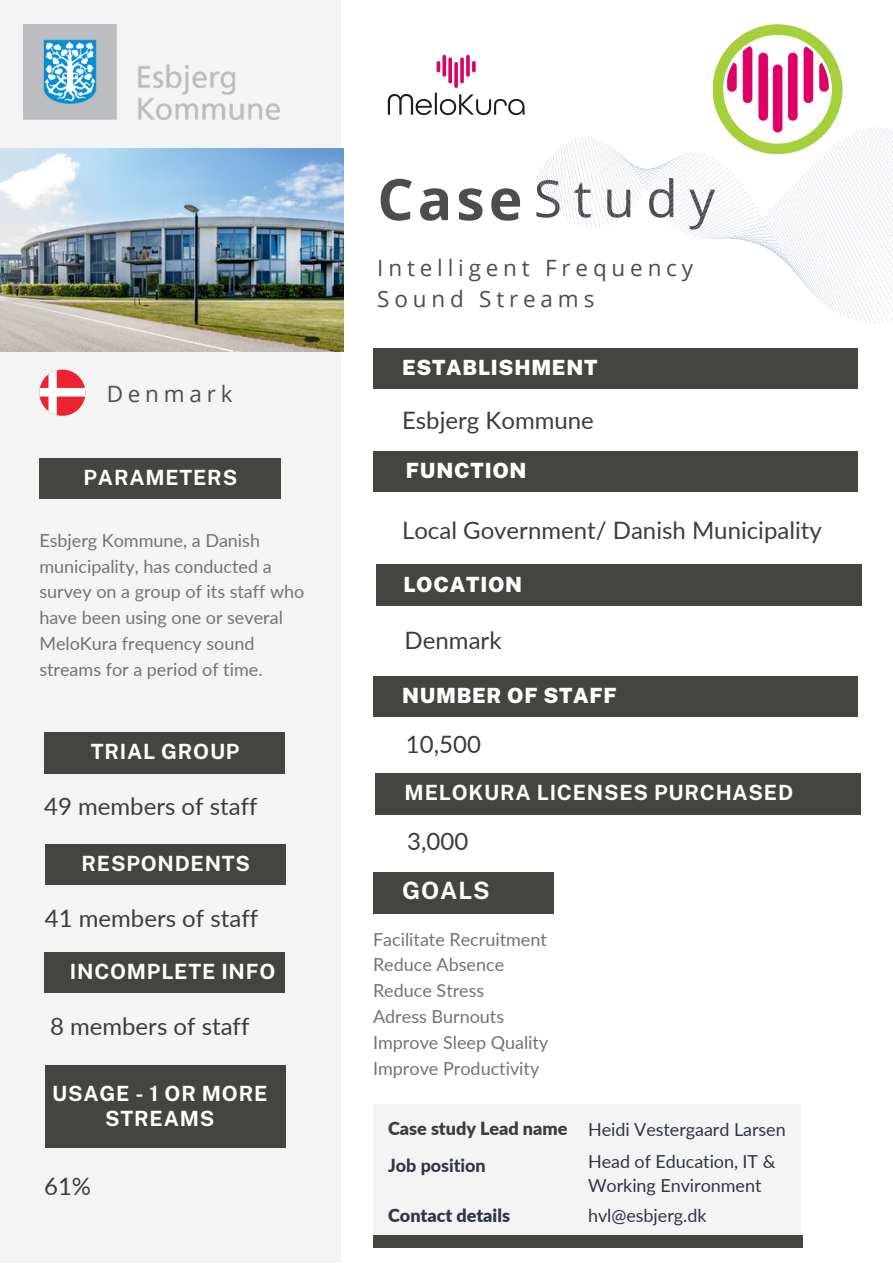
<style>
.page{position:relative;width:893px;height:1264px;background:#fff}
.page>*{position:absolute;margin:0;border:0;box-sizing:border-box;transform-origin:0 0}
.t1{font:51.45px "Open Sans";letter-spacing:.225em;color:#4d4d4f}
.t2{font:24px "Lato";color:#3d3d3d}
.t3{font:700 23.85px "Public Sans";letter-spacing:.035em;color:#fff}
.t4{font:22.5px/30.3px "Open Sans";letter-spacing:.215em;color:#4d4d4f}
.t5{font:700 21px/24.8px "Public Sans";letter-spacing:.035em;color:#fff;text-align:center}
.t6{font:900 21px "Public Sans";letter-spacing:.035em;color:#fff}
.t7{font:18px/25.8px "Lato";color:#737373}
.t8{font:18px/24.8px "Lato";letter-spacing:-.005em;color:#303642}
.t9{font:900 18px "Lato";color:#303642}
.t10{font:800 18px "Lato";letter-spacing:-.005em;color:#303642}
.s1{font-weight:700;font-size:57.15px}
.s2{font-weight:900;color:#3d3d3d}
</style>
<div class="page">
<div style="left:0;top:0;width:341px;height:1262px;background:#f4f4f4"></div>
<svg style="left:713px;top:24px;width:129px;height:81px"></svg>
<div style="left:39px;top:457px;width:241px;height:41px;background:#444440"></div>
<img style="left:24px;top:25px;width:256px;height:94px">
<img style="left:387px;top:54px;width:138px;height:62px">
<div style="left:373px;top:348px;width:484px;height:40px;background:#444440"></div>
<div style="left:373px;top:871px;width:181px;height:42px;background:#444440"></div>
<div style="left:373px;top:451px;width:484px;height:41px;background:#444440"></div>
<div style="left:376px;top:564px;width:485px;height:41px;background:#444440"></div>
<div style="left:373px;top:676px;width:484px;height:41px;background:#444440"></div>
<div style="left:44px;top:732px;width:241px;height:41px;background:#444440"></div>
<div style="left:45px;top:843px;width:240px;height:41px;background:#444440"></div>
<div style="left:44px;top:951px;width:241px;height:41px;background:#444440"></div>
<div style="left:45px;top:1065px;width:240px;height:82px;background:#444440"></div>
<svg style="left:536px;top:105px;width:356px;height:219px"></svg>
<div style="left:375px;top:773px;width:485px;height:41px;background:#444440"></div>
<img style="left:0;top:149px;width:343px;height:202px">
<svg style="left:39px;top:369px;width:46px;height:47px"></svg>
<div style="left:373px;top:1104px;width:427px;height:143px;background:#f4f4f4"></div>
<div style="left:373px;top:1235px;width:429px;height:12px;background:#444440"></div>
<p class="t4" style="left:107px;top:378px;width:127px">Denmark</p>
<p class="t5" style="left:83px;top:465px;width:155px">PARAMETERS</p>
<p class="t7" style="left:39px;top:527px;width:266px">Esbjerg Kommune, a Danish municipality, has conducted a survey on a group of its staff who have been using one or several<br>MeloKura frequency sound streams for a period of time.</p>
<p class="t5" style="left:91px;top:739px;width:150px">TRIAL GROUP</p>
<h2 class="t2" style="left:44px;top:791px;width:215px">49 members of staff</h2>
<p class="t5" style="left:82px;top:851px;width:170px">RESPONDENTS</p>
<h2 class="t2" style="left:45px;top:903px;width:215px">41 members of staff</h2>
<p class="t5" style="left:70px;top:959px;width:207px">INCOMPLETE INFO</p>
<h2 class="t2" style="left:50px;top:1011px;width:201px">8 members of staff</h2>
<p class="t5" style="left:52px;top:1081px;width:217px">USAGE - 1 OR MORE<br>STREAMS</p>
<h2 class="t2" style="left:44px;top:1171px;width:49px">61%</h2>
<h1 class="t1" style="left:377px;top:162px;width:339px"><span class="s1">Case</span>Study</h1>
<p class="t4" style="left:377px;top:252px;width:317px">Intelligent Frequency<br>Sound Streams</p>
<p class="t6" style="left:402px;top:355px;width:197px">ESTABLISHMENT</p>
<h2 class="t2" style="left:402px;top:405px;width:193px">Esbjerg Kommune</h2>
<p class="t6" style="left:406px;top:458px;width:122px">FUNCTION</p>
<h2 class="t2" style="left:402px;top:515px;width:421px">Local Government/ Danish Municipality</h2>
<p class="t6" style="left:403px;top:571px;width:120px">LOCATION</p>
<h2 class="t2" style="left:404px;top:625px;width:98px">Denmark</h2>
<p class="t6" style="left:402px;top:683px;width:216px">NUMBER OF STAFF</p>
<h2 class="t2" style="left:406px;top:729px;width:76px">10,500</h2>
<p class="t5" style="left:404px;top:780px;width:390px">MELOKURA LICENSES PURCHASED</p>
<h2 class="t2" style="left:407px;top:826px;width:63px">3,000</h2>
<h3 class="t3" style="left:402px;top:876px;width:89px">GOALS</h3>
<p class="t7" style="left:373px;top:925px;width:177px">Facilitate Recruitment<br>Reduce Absence<br>Reduce Stress<br>Adress Burnouts<br>Improve Sleep Quality<br>Improve Productivity</p>
<p class="t8" style="left:388px;top:1116px;width:399px"><span class="s2">Case study Lead name</span> Heidi Vestergaard Larsen</p>
<p class="t10" style="left:388px;top:1154px;width:99px">Job position</p>
<p class="t8" style="left:588px;top:1148px;width:189px">Head of Education, IT &amp;<br>Working Environment</p>
<p class="t8" style="left:588px;top:1202px;width:120px">hvl@esbjerg.dk</p>
<p class="t9" style="left:388px;top:1204px;width:123px">Contact details</p>
</div>
